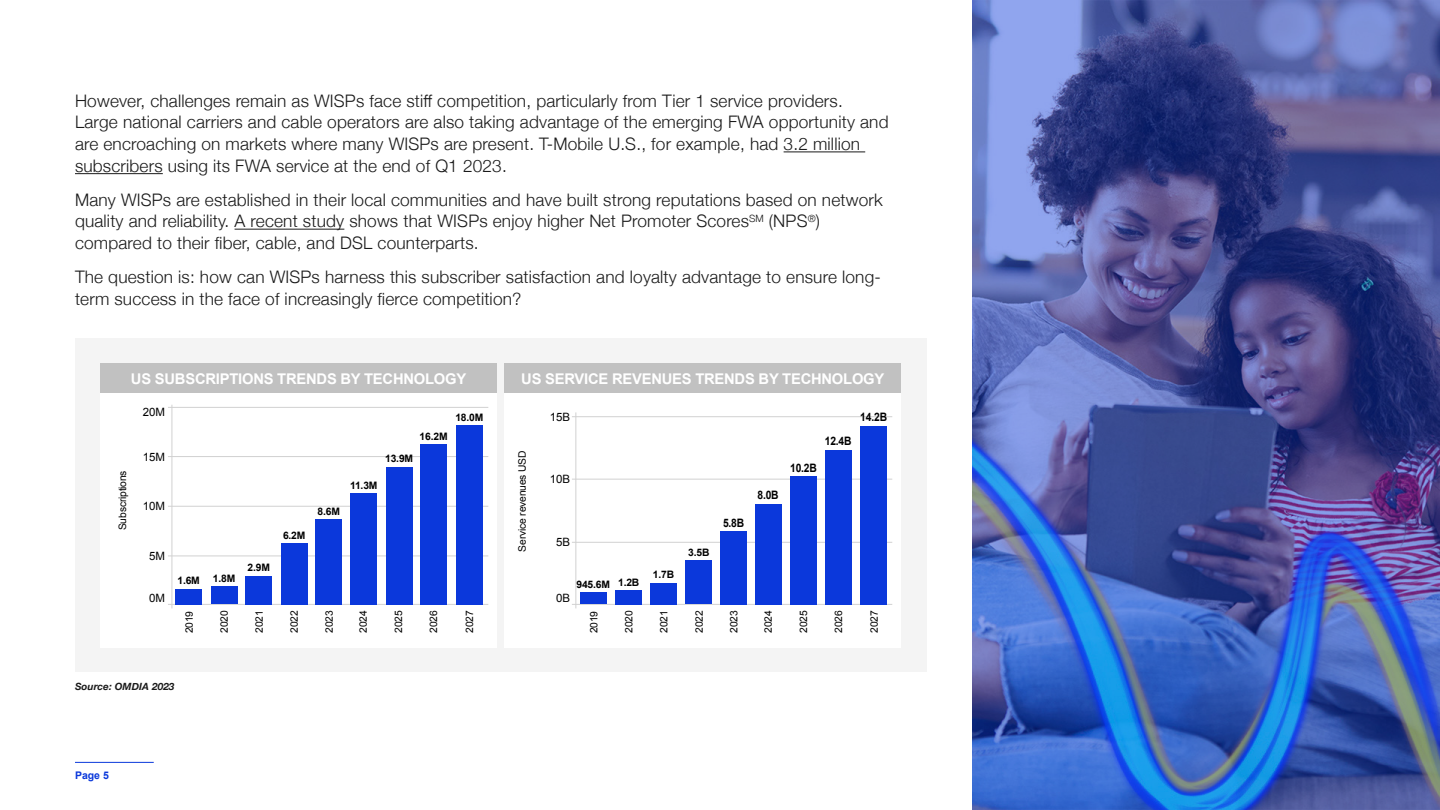
<style>
.page{position:relative;width:1440px;height:810px;background:#fff}
.page>*{position:absolute;margin:0;border:0;box-sizing:border-box;transform-origin:0 0}
.t1{font:300 17.25px/21.8px "Helvetica Neue";letter-spacing:.01em;color:#1a1a1a}
.t2{font:700 14.77px "Arial";letter-spacing:-.015em;color:#fff}
.t3{font:700 11.62px "Arial";letter-spacing:-.015em;color:#000;scale:.88 1}
.t4{font:11.48px "Arial";letter-spacing:-.015em;color:#000}
.t5{font:700 10.5px "Arial";color:#0a38db}
.t6{font:10.27px "Arial";letter-spacing:-.015em;color:#000}
.t7{font:700 10.27px "Arial";letter-spacing:-.015em;color:#000}
.t8{font:italic 700 9.98px "Helvetica Neue";letter-spacing:.01em;color:#1a1a1a}
</style>
<div class="page">
<hr style="left:75px;top:762px;width:79px;height:1px;background:#0a38db">
<hr style="left:784px;top:151px;width:81px;height:1px;background:#1a1a1a">
<hr style="left:75px;top:173px;width:88px;height:1px;background:#1a1a1a">
<hr style="left:235px;top:229px;width:109px;height:1px;background:#1a1a1a">
<div style="left:75px;top:338px;width:851px;height:334px;background:#f4f4f4"></div>
<div style="left:504px;top:393px;width:397px;height:254px;background:#fff"></div>
<div style="left:504px;top:364px;width:397px;height:29px;background:#c1c1c1"></div>
<hr style="left:572px;top:416px;width:320px;height:1px;background:#d1d1d1">
<hr style="left:572px;top:479px;width:320px;height:1px;background:#d1d1d1">
<hr style="left:572px;top:542px;width:320px;height:1px;background:#d1d1d1">
<hr style="left:572px;top:604px;width:320px;height:1px;background:#d1d1d1">
<hr style="left:576px;top:412px;width:1px;height:196px;background:#d1d1d1">
<div style="left:580px;top:592px;width:26px;height:12px;background:#0b38db"></div>
<div style="left:616px;top:590px;width:26px;height:14px;background:#0b38db"></div>
<div style="left:650px;top:583px;width:27px;height:21px;background:#0b38db"></div>
<div style="left:686px;top:561px;width:26px;height:43px;background:#0b38db"></div>
<div style="left:720px;top:531px;width:27px;height:73px;background:#0b38db"></div>
<div style="left:755px;top:504px;width:26px;height:100px;background:#0b38db"></div>
<div style="left:790px;top:476px;width:27px;height:128px;background:#0b38db"></div>
<div style="left:825px;top:450px;width:26px;height:154px;background:#0b38db"></div>
<div style="left:860px;top:426px;width:27px;height:178px;background:#0b38db"></div>
<div style="left:100px;top:393px;width:397px;height:254px;background:#fff"></div>
<div style="left:100px;top:364px;width:397px;height:29px;background:#c1c1c1"></div>
<hr style="left:168px;top:407px;width:320px;height:1px;background:#d1d1d1">
<hr style="left:168px;top:456px;width:320px;height:1px;background:#d1d1d1">
<hr style="left:168px;top:506px;width:320px;height:1px;background:#d1d1d1">
<hr style="left:168px;top:556px;width:320px;height:1px;background:#d1d1d1">
<hr style="left:168px;top:604px;width:320px;height:1px;background:#d1d1d1">
<hr style="left:172px;top:405px;width:1px;height:203px;background:#d1d1d1">
<div style="left:175px;top:589px;width:27px;height:15px;background:#0b38db"></div>
<div style="left:211px;top:586px;width:26px;height:18px;background:#0b38db"></div>
<div style="left:246px;top:576px;width:26px;height:28px;background:#0b38db"></div>
<div style="left:281px;top:543px;width:27px;height:61px;background:#0b38db"></div>
<div style="left:316px;top:519px;width:26px;height:85px;background:#0b38db"></div>
<div style="left:351px;top:493px;width:26px;height:111px;background:#0b38db"></div>
<div style="left:386px;top:467px;width:26px;height:137px;background:#0b38db"></div>
<div style="left:420px;top:444px;width:27px;height:160px;background:#0b38db"></div>
<div style="left:456px;top:425px;width:27px;height:179px;background:#0b38db"></div>
<img style="left:972px;top:0;width:467px;height:810px">
<p class="t1" style="left:75px;top:88px;width:815px">However, challenges remain as WISPs face stiff competition, particularly from Tier 1 service providers.<br>Large national carriers and cable operators are also taking advantage of the emerging FWA opportunity and are encroaching on markets where many WISPs are present. T-Mobile U.S., for example, had 3.2 million subscribers using its FWA service at the end of Q1 2023.</p>
<p class="t1" style="left:75px;top:187px;width:809px">Many WISPs are established in their local communities and have built strong reputations based on network quality and reliability. A recent study shows that WISPs enjoy higher Net Promoter Scores<sup>SM</sup> (NPS<sup>®</sup>) compared to their fiber, cable, and DSL counterparts.</p>
<p class="t1" style="left:75px;top:265px;width:807px">The question is: how can WISPs harness this subscriber satisfaction and loyalty advantage to ensure long&shy;term success in the face of increasingly fierce competition?</p>
<p class="t2" style="left:131px;top:369px;width:337px">US SUBSCRIPTIONS TRENDS BY TECHNOLOGY</p>
<p class="t4" style="left:143px;top:404px;width:23px">20M</p>
<p class="t7" style="left:455px;top:411px;width:29px">18.0M</p>
<p class="t6" style="left:116px;top:530px;width:61px;rotate:-90deg">Subscriptions</p>
<p class="t4" style="left:143px;top:449px;width:23px">15M</p>
<p class="t4" style="left:143px;top:499px;width:23px">10M</p>
<p class="t4" style="left:149px;top:548px;width:17px">5M</p>
<p class="t4" style="left:149px;top:590px;width:17px">0M</p>
<p class="t7" style="left:177px;top:574px;width:24px">1.6M</p>
<p class="t7" style="left:213px;top:571px;width:24px">1.8M</p>
<p class="t7" style="left:248px;top:561px;width:24px">2.9M</p>
<p class="t7" style="left:283px;top:529px;width:24px">6.2M</p>
<p class="t7" style="left:318px;top:504px;width:24px">8.6M</p>
<p class="t7" style="left:350px;top:478px;width:29px">11.3M</p>
<p class="t7" style="left:385px;top:452px;width:29px">13.9M</p>
<p class="t7" style="left:420px;top:429px;width:29px">16.2M</p>
<p class="t6" style="left:182px;top:633px;width:24px;rotate:-90deg">2019</p>
<p class="t6" style="left:217px;top:633px;width:24px;rotate:-90deg">2020</p>
<p class="t6" style="left:252px;top:633px;width:24px;rotate:-90deg">2021</p>
<p class="t6" style="left:288px;top:633px;width:24px;rotate:-90deg">2022</p>
<p class="t6" style="left:322px;top:633px;width:24px;rotate:-90deg">2023</p>
<p class="t6" style="left:357px;top:633px;width:24px;rotate:-90deg">2024</p>
<p class="t6" style="left:392px;top:633px;width:24px;rotate:-90deg">2025</p>
<p class="t6" style="left:427px;top:633px;width:24px;rotate:-90deg">2026</p>
<p class="t6" style="left:463px;top:633px;width:24px;rotate:-90deg">2027</p>
<p class="t8" style="left:75px;top:679px;width:101px">Source: OMDIA 2023</p>
<p class="t5" style="left:75px;top:769px;width:35px">Page 5</p>
<p class="t2" style="left:521px;top:369px;width:365px">US SERVICE REVENUES TRENDS BY TECHNOLOGY</p>
<p class="t6" style="left:516px;top:552px;width:103px;rotate:-90deg">Service revenues USD</p>
<p class="t4" style="left:550px;top:410px;width:22px">15B</p>
<p class="t4" style="left:550px;top:472px;width:22px">10B</p>
<p class="t4" style="left:556px;top:535px;width:15px">5B</p>
<p class="t7" style="left:576px;top:578px;width:64px">945.6M 1.2B</p>
<p class="t4" style="left:556px;top:590px;width:15px">0B</p>
<p class="t7" style="left:653px;top:568px;width:23px">1.7B</p>
<p class="t7" style="left:688px;top:546px;width:23px">3.5B</p>
<p class="t3" style="left:723px;top:515px;width:26px">5.8B</p>
<p class="t3" style="left:757px;top:488px;width:26px">8.0B</p>
<p class="t3" style="left:790px;top:460px;width:32px">10.2B</p>
<p class="t3" style="left:825px;top:433px;width:32px">12.4B</p>
<p class="t3" style="left:860px;top:410px;width:32px">14.2B</p>
<p class="t6" style="left:587px;top:633px;width:24px;rotate:-90deg">2019</p>
<p class="t6" style="left:622px;top:633px;width:24px;rotate:-90deg">2020</p>
<p class="t6" style="left:657px;top:633px;width:24px;rotate:-90deg">2021</p>
<p class="t6" style="left:692px;top:633px;width:24px;rotate:-90deg">2022</p>
<p class="t6" style="left:727px;top:633px;width:24px;rotate:-90deg">2023</p>
<p class="t6" style="left:761px;top:633px;width:24px;rotate:-90deg">2024</p>
<p class="t6" style="left:797px;top:633px;width:24px;rotate:-90deg">2025</p>
<p class="t6" style="left:832px;top:633px;width:24px;rotate:-90deg">2026</p>
<p class="t6" style="left:868px;top:633px;width:24px;rotate:-90deg">2027</p>
</div>
